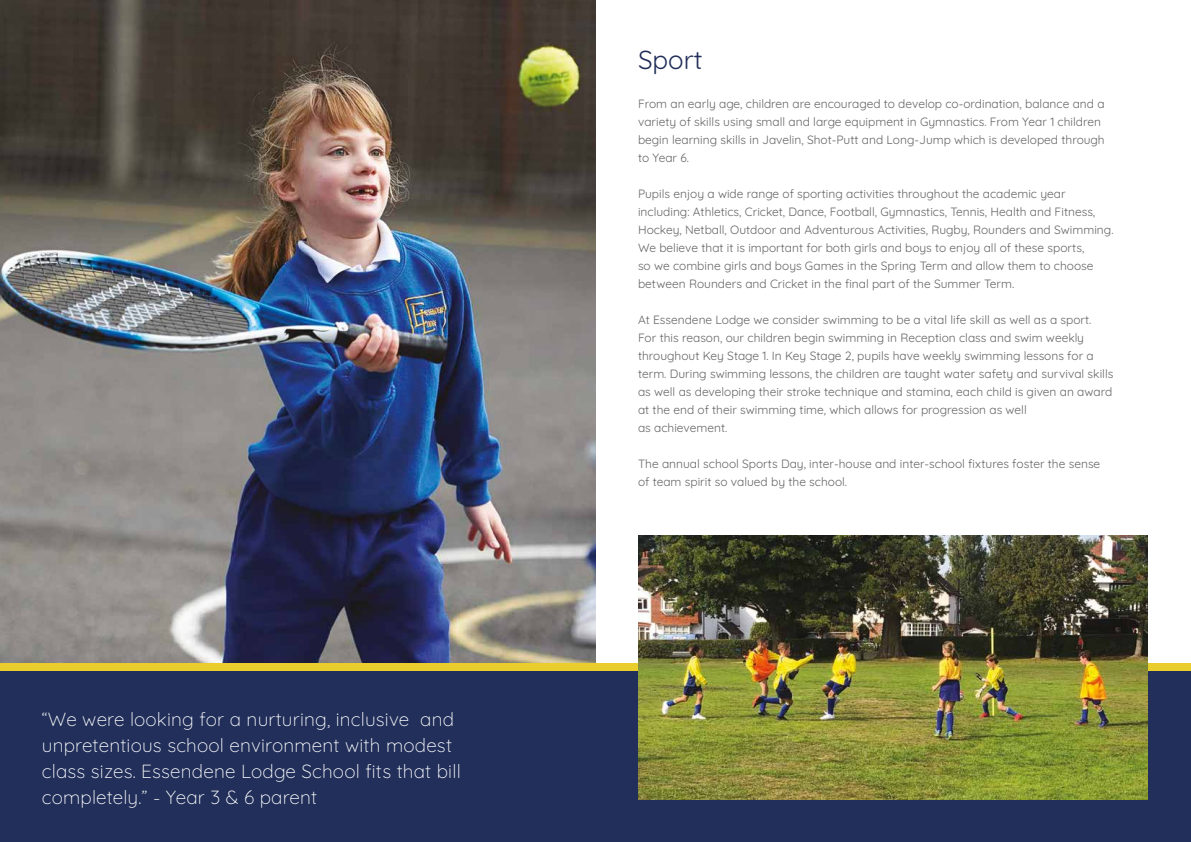
<style>
.page{position:relative;width:1191px;height:842px;background:#fff}
.page>*{position:absolute;margin:0;border:0;box-sizing:border-box;transform-origin:0 0}
.t1{font:300 26px "Quicksand";color:#212f5a}
.t2{font:300 19px/26px "Quicksand";letter-spacing:.01em;color:#fff}
.t3{font:300 12px/18px "Quicksand";color:#666}
</style>
<div class="page">
<div style="left:0;top:670px;width:596px;height:172px;background:#212f5a"></div>
<img style="left:0;top:0;width:595px;height:663px">
<div style="left:0;top:663px;width:596px;height:7px;background:#e8cd2d"></div>
<div style="left:595px;top:670px;width:596px;height:172px;background:#212f5a"></div>
<div style="left:595px;top:663px;width:596px;height:7px;background:#e8cd2d"></div>
<img style="left:638px;top:536px;width:509px;height:263px">
<h2 class="t2" style="left:42px;top:704px;width:420px">“We were looking for a nurturing, inclusive and unpretentious school environment with modest class sizes. Essendene Lodge School fits that bill completely.” - Year 3 &amp; 6 parent</h2>
<h1 class="t1" style="left:638px;top:39px;width:66px">Sport</h1>
<p class="t3" style="left:638px;top:93px;width:468px">From an early age, children are encouraged to develop co-ordination, balance and a variety of skills using small and large equipment in Gymnastics. From Year 1 children begin learning skills in Javelin, Shot-Putt and Long-Jump which is developed through to Year 6.</p>
<p class="t3" style="left:638px;top:183px;width:477px">Pupils enjoy a wide range of sporting activities throughout the academic year including: Athletics, Cricket, Dance, Football, Gymnastics, Tennis, Health and Fitness, Hockey, Netball, Outdoor and Adventurous Activities, Rugby, Rounders and Swimming.<br>We believe that it is important for both girls and boys to enjoy all of these sports,<br>so we combine girls and boys Games in the Spring Term and allow them to choose between Rounders and Cricket in the final part of the Summer Term.</p>
<p class="t3" style="left:638px;top:309px;width:477px">At Essendene Lodge we consider swimming to be a vital life skill as well as a sport.<br>For this reason, our children begin swimming in Reception class and swim weekly throughout Key Stage 1. In Key Stage 2, pupils have weekly swimming lessons for a term. During swimming lessons, the children are taught water safety and survival skills as well as developing their stroke technique and stamina, each child is given an award at the end of their swimming time, which allows for progression as well<br>as achievement.</p>
<p class="t3" style="left:638px;top:453px;width:464px">The annual school Sports Day, inter-house and inter-school fixtures foster the sense of team spirit so valued by the school.</p>
</div>
